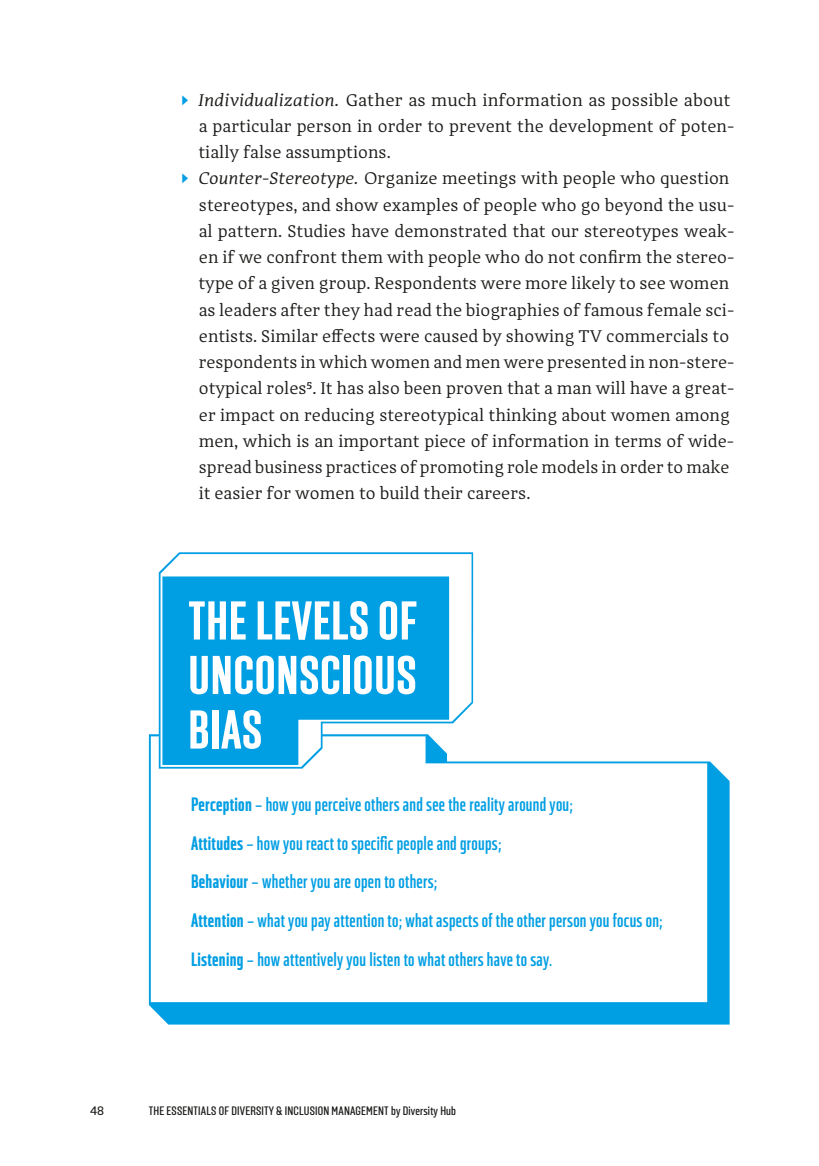
<style>
.page{position:relative;width:819px;height:1166px;background:#fff}
.page>*{position:absolute;margin:0;border:0;box-sizing:border-box;transform-origin:0 0}
.t1{font:700 54.43px/54.4px "Solido Compressed";letter-spacing:.01em;color:#fff;text-align:justify}
.t2{font:500 19.43px/38.7px "Solido Compressed";letter-spacing:.015em;color:#009ee3}
.t3{font:17.5px/26.2px "Adagio Serif";color:#1a1a18}
.t4{font:500 12.25px "Solido Condensed";letter-spacing:.015em;color:#1a1a18}
.t5{font:500 12.25px "Solido";color:#1a1a18}
.s1{font-style:italic}
.s2{font-weight:700}
</style>
<div class="page">
<svg style="left:149px;top:734px;width:580px;height:290px;background:#13a5e5"></svg>
<svg style="left:151px;top:736px;width:556px;height:266px"></svg>
<svg style="left:159px;top:552px;width:314px;height:216px"></svg>
<svg style="left:160px;top:554px;width:311px;height:213px"></svg>
<svg style="left:162px;top:576px;width:287px;height:189px;background:#1ca8e6"></svg>
<p class="t3" style="left:198px;top:87px;width:537px"><span class="s1">Individualization.</span> Gather as much information as possible about a particular person in order to prevent the development of poten&shy;tially false assumptions.<br><span class="s1">Counter-Stereotype.</span> Organize meetings with people who question stereotypes, and show examples of people who go beyond the usu&shy;al pattern. Studies have demonstrated that our stereotypes weak&shy;en if we confront them with people who do not confirm the stereo&shy;type of a given group. Respondents were more likely to see women as leaders after they had read the biographies of famous female sci&shy;entists. Similar effects were caused by showing TV commercials to respondents in which women and men were presented in non-stere&shy;otypical roles<sup>5</sup>. It has also been proven that a man will have a great&shy;er impact on reducing stereotypical thinking about women among men, which is an important piece of information in terms of wide&shy;spread business practices of promoting role models in order to make it easier for women to build their careers.</p>
<p class="t1" style="left:188px;top:596px;width:230px">THE LEVELS OF UNCONSCIOUS BIAS</p>
<p class="t2" style="left:191px;top:786px;width:473px"><span class="s2">Perception</span> – how you perceive others and see the reality around you;<br><span class="s2">Attitudes</span> – how you react to specific people and groups;<br><span class="s2">Behaviour</span> – whether you are open to others;<br><span class="s2">Attention</span> – what you pay attention to; what aspects of the other person you focus on; <span class="s2">Listening</span> – how attentively you listen to what others have to say.</p>
<p class="t5" style="left:90px;top:1103px;width:16px">48</p>
<p class="t4" style="left:149px;top:1103px;width:309px">THE ESSENTIALS OF DIVERSITY &amp; INCLUSION MANAGEMENT by Diversity Hub</p>
</div>
